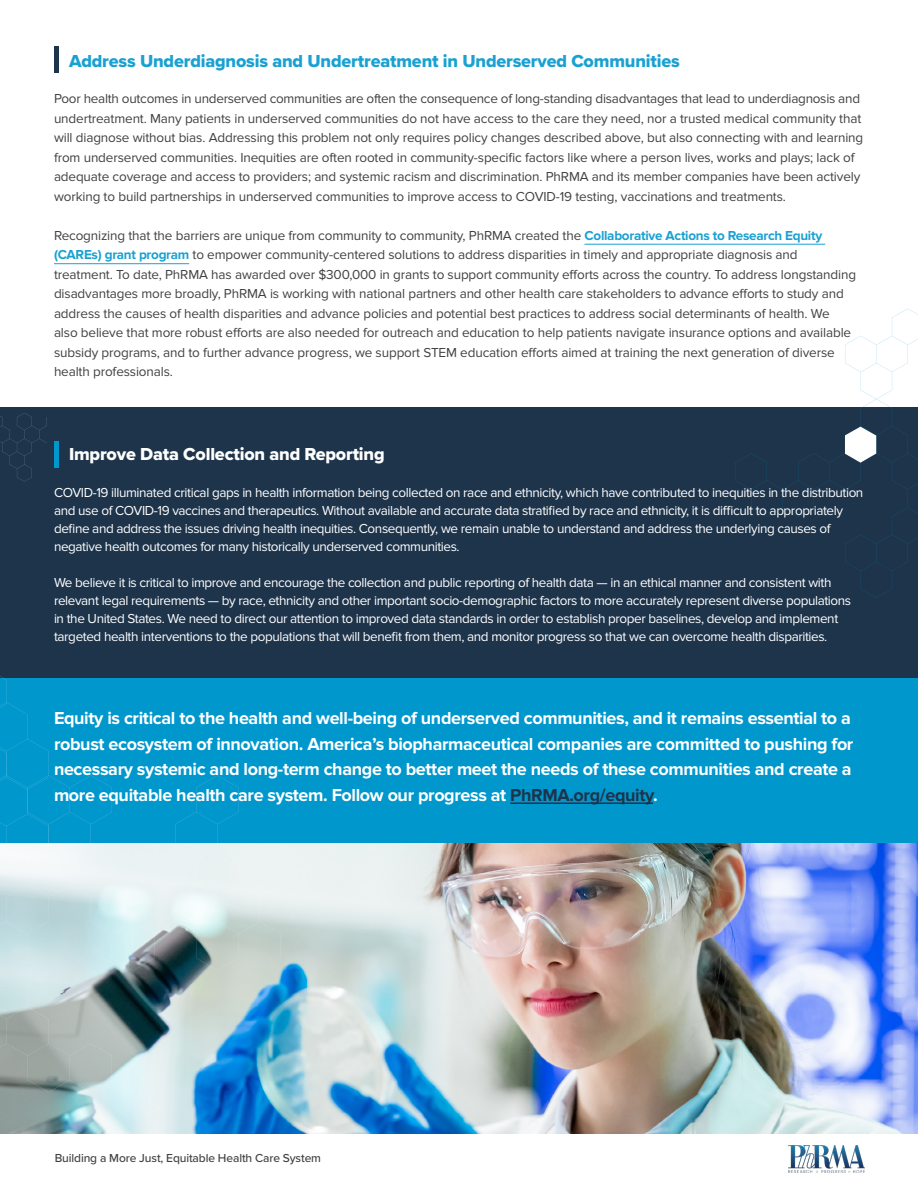
<style>
.page{position:relative;width:918px;height:1188px;background:#fff}
.page>*{position:absolute;margin:0;border:0;box-sizing:border-box;transform-origin:0 0}
.t1{font:700 18px/25.5px "Proxima Nova";letter-spacing:-.02em;color:#fff}
.t2{font:18px "Proxima Nova Extrabld";letter-spacing:-.01em;color:#1aa1d2}
.t3{font:18px "Proxima Nova Extrabld";letter-spacing:-.01em;color:#fff}
.t4{font:13.5px/19.5px "Proxima Nova";letter-spacing:-.01em;color:#414042}
.t5{font:13.5px/18px "Proxima Nova";letter-spacing:-.03em;color:#fff}
.t6{font:500 12px "Proxima Nova";letter-spacing:-.01em;color:#414042}
.s1{font-weight:700;color:#1aa1d2}
.s2{color:#1e344b}
</style>
<div class="page">
<div style="left:0;top:649px;width:918px;height:194px;background:#0097cd"></div>
<img style="left:0;top:843px;width:918px;height:291px">
<img style="left:789px;top:1146px;width:76px;height:26px">
<div style="left:0;top:407px;width:918px;height:270px;background:#1e344b"></div>
<svg style="left:735px;top:309px;width:183px;height:289px"></svg>
<svg style="left:845px;top:427px;width:31px;height:36px"></svg>
<svg style="left:0;top:413px;width:47px;height:69px"></svg>
<hr style="left:54px;top:442px;width:4px;height:26px;background:#0097cd">
<svg style="left:0;top:702px;width:281px;height:390px"></svg>
<hr style="left:510px;top:802px;width:143px;height:2px;background:#1e344b">
<hr style="left:585px;top:244px;width:240px;height:1px;background:#1aa1d2">
<hr style="left:54px;top:263px;width:135px;height:1px;background:#1aa1d2">
<hr style="left:54px;top:47px;width:4px;height:26px;background:#1e344b">
<h1 class="t2" style="left:69px;top:48px;width:612px">Address Underdiagnosis and Undertreatment in Underserved Communities</h1>
<p class="t4" style="left:54px;top:89px;width:811px">Poor health outcomes in underserved communities are often the consequence of long-standing disadvantages that lead to underdiagnosis and undertreatment. Many patients in underserved communities do not have access to the care they need, nor a trusted medical community that will diagnose without bias. Addressing this problem not only requires policy changes described above, but also connecting with and learning from underserved communities. Inequities are often rooted in community-specific factors like where a person lives, works and plays; lack of adequate coverage and access to providers; and systemic racism and discrimination. PhRMA and its member companies have been actively working to build partnerships in underserved communities to improve access to COVID-19 testing, vaccinations and treatments.</p>
<p class="t4" style="left:54px;top:226px;width:804px">Recognizing that the barriers are unique from community to community, PhRMA created the <span class="s1">Collaborative Actions to Research Equity (CAREs) grant program</span> to empower community-centered solutions to address disparities in timely and appropriate diagnosis and treatment. To date, PhRMA has awarded over $300,000 in grants to support community efforts across the country. To address longstanding disadvantages more broadly, PhRMA is working with national partners and other health care stakeholders to advance efforts to study and address the causes of health disparities and advance policies and potential best practices to address social determinants of health. We also believe that more robust efforts are also needed for outreach and education to help patients navigate insurance options and available subsidy programs, and to further advance progress, we support STEM education efforts aimed at training the next generation of diverse health professionals.</p>
<h1 class="t3" style="left:69px;top:440px;width:317px">Improve Data Collection and Reporting</h1>
<p class="t5" style="left:54px;top:484px;width:811px">COVID-19 illuminated critical gaps in health information being collected on race and ethnicity, which have contributed to inequities in the distribution and use of COVID-19 vaccines and therapeutics. Without available and accurate data stratified by race and ethnicity, it is difficult to appropriately define and address the issues driving health inequities. Consequently, we remain unable to understand and address the underlying causes of negative health outcomes for many historically underserved communities.</p>
<p class="t5" style="left:54px;top:574px;width:799px">We believe it is critical to improve and encourage the collection and public reporting of health data — in an ethical manner and consistent with relevant legal requirements — by race, ethnicity and other important socio-demographic factors to more accurately represent diverse populations in the United States. We need to direct our attention to improved data standards in order to establish proper baselines, develop and implement targeted health interventions to the populations that will benefit from them, and monitor progress so that we can overcome health disparities.</p>
<p class="t1" style="left:54px;top:706px;width:801px">Equity is critical to the health and well-being of underserved communities, and it remains essential to a robust ecosystem of innovation. America’s biopharmaceutical companies are committed to pushing for necessary systemic and long-term change to better meet the needs of these communities and create a more equitable health care system. Follow our progress at <span class="s2">PhRMA.org/equity</span>.</p>
<p class="t6" style="left:55px;top:1149px;width:268px">Building a More Just, Equitable Health Care System</p>
</div>
